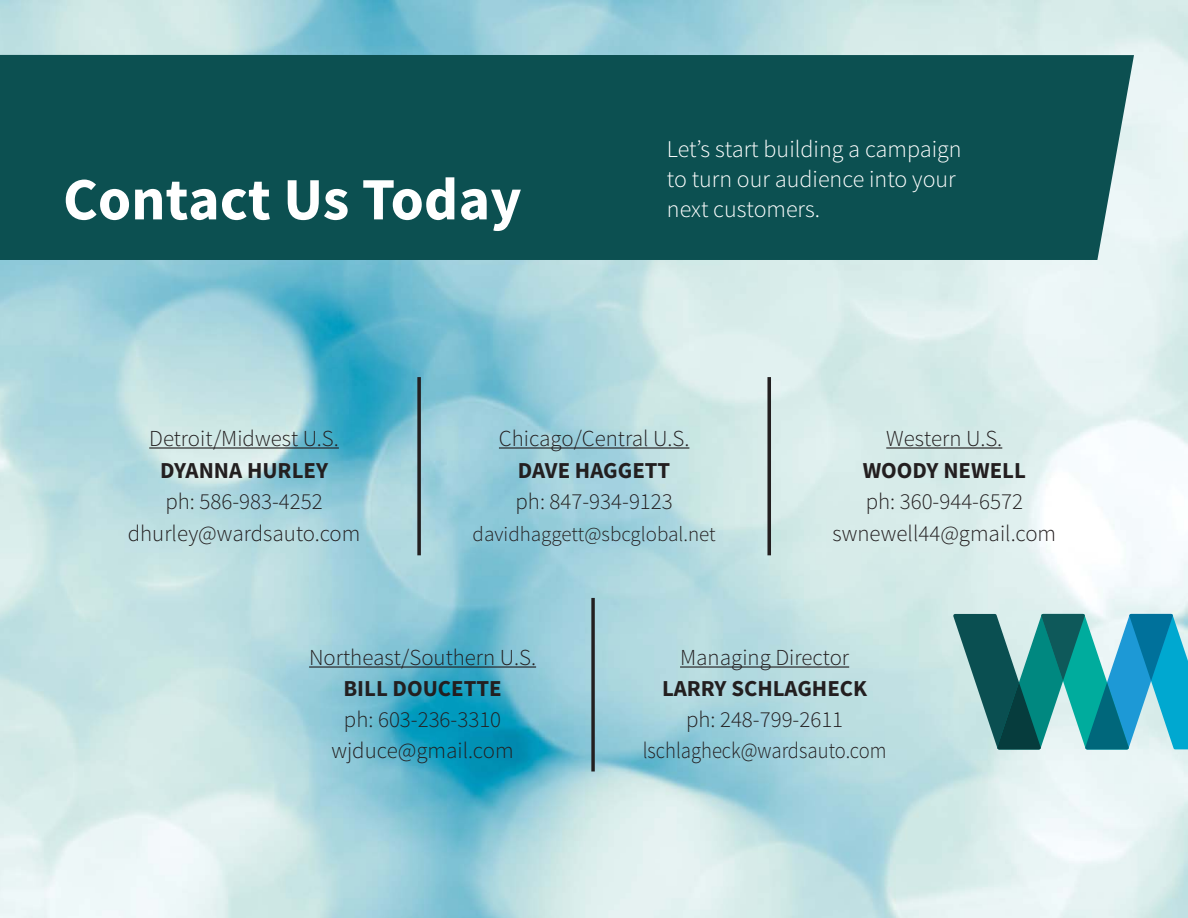
<style>
.page{position:relative;width:1188px;height:918px;background:#fff}
.page>*{position:absolute;margin:0;border:0;box-sizing:border-box;transform-origin:0 0}
.t1{font:700 60px "Source Sans Pro";color:#fff}
.t2{font:300 24px/30px "Source Sans Pro";color:#fff}
.t3{font:300 22.8px "Source Sans Pro";color:#231f20}
.t4{font:700 22.8px "Source Sans Pro";color:#231f20}
.t5{font:300 22.8px "Source Sans Pro";color:#231f20;scale:.9 1}
.t6{font:300 21px "Source Sans Pro";color:#231f20}
</style>
<div class="page">
<img style="left:0;top:0;width:1188px;height:918px">
<svg style="left:417px;top:377px;width:4px;height:178px"></svg>
<svg style="left:767px;top:377px;width:4px;height:178px"></svg>
<hr style="left:149px;top:447px;width:190px;height:2px;background:#231f20">
<hr style="left:499px;top:447px;width:190px;height:2px;background:#231f20">
<hr style="left:886px;top:447px;width:116px;height:2px;background:#231f20">
<div style="left:0;top:55px;width:1134px;height:205px;background:#0c5051"></div>
<svg style="left:591px;top:598px;width:4px;height:173px"></svg>
<hr style="left:309px;top:666px;width:227px;height:2px;background:#231f20">
<hr style="left:680px;top:666px;width:169px;height:2px;background:#231f20">
<svg style="left:953px;top:614px;width:235px;height:135px;background:#469ea8"></svg>
<p class="t1" style="left:63px;top:161px;width:460px">Contact Us Today</p>
<p class="t2" style="left:667px;top:134px;width:296px">Let’s start building a campaign to turn our audience into your next customers.</p>
<p class="t3" style="left:149px;top:424px;width:191px">Detroit/Midwest U.S.</p>
<p class="t4" style="left:160px;top:455px;width:170px">DYANNA HURLEY</p>
<p class="t3" style="left:165px;top:488px;width:159px">ph: 586-983-4252</p>
<p class="t3" style="left:128px;top:520px;width:234px">dhurley@wardsauto.com</p>
<p class="t3" style="left:499px;top:424px;width:192px">Chicago/Central U.S.</p>
<p class="t4" style="left:518px;top:455px;width:154px">DAVE HAGGETT</p>
<p class="t3" style="left:516px;top:488px;width:159px">ph: 847-934-9123</p>
<p class="t6" style="left:473px;top:521px;width:245px">davidhaggett@sbcglobal.net</p>
<p class="t3" style="left:886px;top:424px;width:118px">Western U.S.</p>
<p class="t4" style="left:863px;top:455px;width:165px">WOODY NEWELL</p>
<p class="t3" style="left:866px;top:488px;width:159px">ph: 360-944-6572</p>
<p class="t3" style="left:832px;top:520px;width:225px">swnewell44@gmail.com</p>
<p class="t3" style="left:309px;top:643px;width:229px">Northeast/Southern U.S.</p>
<p class="t4" style="left:343px;top:674px;width:160px">BILL DOUCETTE</p>
<p class="t3" style="left:344px;top:705px;width:159px">ph: 603-236-3310</p>
<p class="t3" style="left:332px;top:736px;width:183px">wjduce@gmail.com</p>
<p class="t3" style="left:680px;top:643px;width:171px">Managing Director</p>
<p class="t4" style="left:662px;top:674px;width:207px">LARRY SCHLAGHECK</p>
<p class="t3" style="left:686px;top:705px;width:159px">ph: 248-799-2611</p>
<p class="t5" style="left:643px;top:736px;width:273px">lschlagheck@wardsauto.com</p>
</div>
